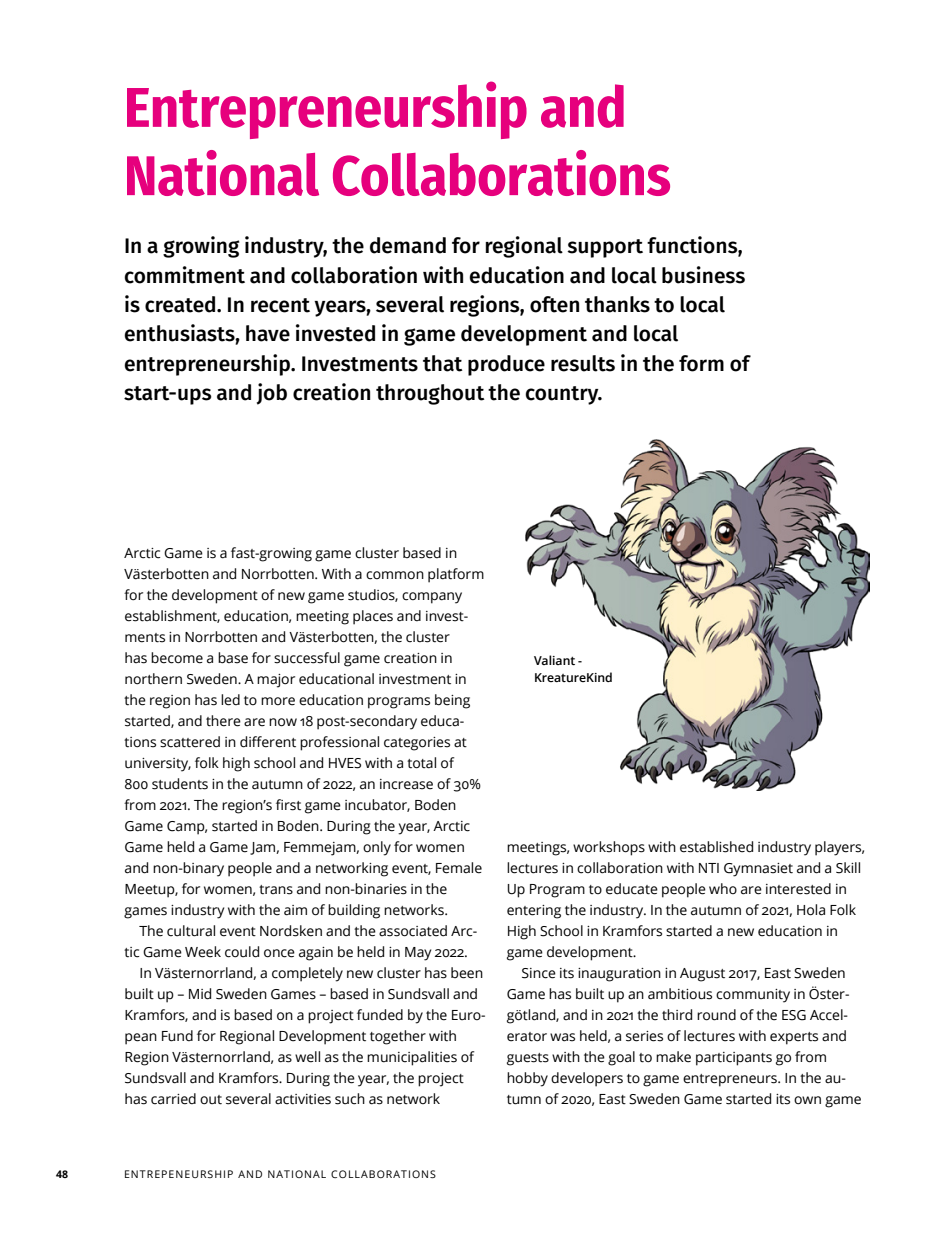
<style>
.page{position:relative;width:943px;height:1241px;background:#fff}
.page>*{position:absolute;margin:0;border:0;box-sizing:border-box;transform-origin:0 0}
.t1{font:700 56px/68.2px "Fira Sans Condensed";letter-spacing:-.005em;color:#e6007d}
.t2{font:500 21px/29.4px "Fira Sans";color:#000}
.t3{font:14px/21px "Open Sans";color:#000}
.t4{font:600 12.25px/17.2px "Open Sans";color:#000}
.t5{font:10.5px "Open Sans";letter-spacing:.1em;color:#000}
.t6{font:700 10.5px "Open Sans";color:#000}
</style>
<div class="page">
<img style="left:525px;top:439px;width:344px;height:351px">
<h1 class="t1" style="left:124px;top:69px;width:548px">Entrepreneurship and<br>National Collaborations</h1>
<p class="t2" style="left:124px;top:230px;width:626px">In a growing industry, the demand for regional support functions, commitment and collaboration with education and local business is created. In recent years, several regions, often thanks to local enthusiasts, have invested in game development and local entrepreneurship. Investments that produce results in the form of start-ups and job creation throughout the country.</p>
<p class="t3" style="left:125px;top:541px;width:361px">Arctic Game is a fast-growing game cluster based in Västerbotten and Norrbotten. With a common platform for the development of new game studios, company establishment, education, meeting places and invest&shy;ments in Norrbotten and Västerbotten, the cluster<br>has become a base for successful game creation in northern Sweden. A major educational investment in the region has led to more education programs being started, and there are now 18 post-secondary educa&shy;tions scattered in different professional categories at university, folk high school and HVES with a total of<br>800 students in the autumn of 2022, an increase of 30% from 2021. The region’s first game incubator, Boden Game Camp, started in Boden. During the year, Arctic Game held a Game Jam, Femmejam, only for women and non-binary people and a networking event, Female Meetup, for women, trans and non-binaries in the games industry with the aim of building networks.</p>
<p class="t3" style="left:139px;top:919px;width:339px">The cultural event Nordsken and the associated Arc-</p>
<p class="t3" style="left:125px;top:940px;width:345px">tic Game Week could once again be held in May 2022.</p>
<p class="t3" style="left:139px;top:961px;width:345px">In Västernorrland, a completely new cluster has been</p>
<p class="t3" style="left:125px;top:982px;width:355px">built up – Mid Sweden Games – based in Sundsvall and</p>
<p class="t3" style="left:125px;top:1003px;width:363px">Kramfors, and is based on a project funded by the Euro-</p>
<p class="t3" style="left:125px;top:1024px;width:334px">pean Fund for Regional Development together with</p>
<p class="t3" style="left:125px;top:1045px;width:351px">Region Västernorrland, as well as the municipalities of</p>
<p class="t3" style="left:125px;top:1066px;width:341px">Sundsvall and Kramfors. During the year, the project</p>
<p class="t3" style="left:125px;top:1087px;width:317px">has carried out several activities such as network</p>
<p class="t4" style="left:534px;top:651px;width:80px">Valiant -<br>KreatureKind</p>
<p class="t3" style="left:506px;top:835px;width:360px">meetings, workshops with established industry players, lectures in collaboration with NTI Gymnasiet and a Skill Up Program to educate people who are interested in entering the industry. In the autumn of 2021, Hola Folk High School in Kramfors started a new education in game development.</p>
<p class="t3" style="left:506px;top:961px;width:356px;text-indent:15px">Since its inauguration in August 2017, East Sweden Game has built up an ambitious community in Öster&shy;götland, and in 2021 the third round of the ESG Accel&shy;erator was held, a series of lectures with experts and guests with the goal to make participants go from hobby developers to game entrepreneurs. In the au&shy;tumn of 2020, East Sweden Game started its own game</p>
<p class="t6" style="left:56px;top:1166px;width:13px">48</p>
<p class="t5" style="left:124px;top:1167px;width:313px">ENTREPENEURSHIP AND NATIONAL COLLABORATIONS</p>
</div>
